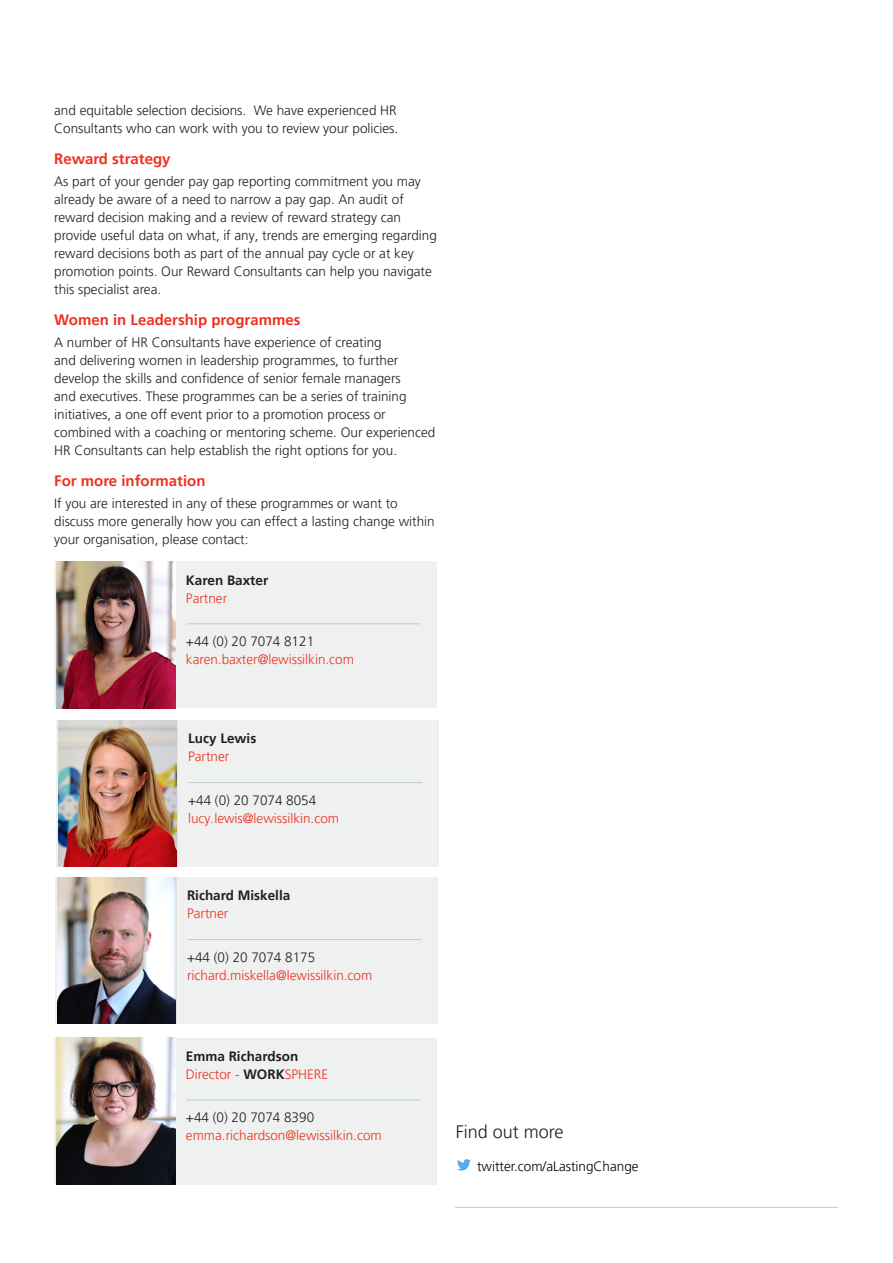
<style>
.page{position:relative;width:893px;height:1263px;background:#fff}
.page>*{position:absolute;margin:0;border:0;box-sizing:border-box;transform-origin:0 0}
.t1{font:300 18px "Frutiger LT Pro";color:#231f20}
.Inbrief_Body_Text{font:700 15px "Frutiger LT Pro";color:#ef3122}
.Inbrief_Body_Text-2{font:300 13.5px/18px "Frutiger LT Pro";color:#231f20}
.t2{font:300 13.5px/18px "Frutiger LT Pro";color:#ef3122}
.t3{font:700 13.5px/18px "Frutiger LT Pro";color:#231f20}
.t4{font:300 13.5px "Frutiger LT Pro";color:#000212}
.s1{font-weight:300;color:#ef3122}
.s2{color:#231f20}
</style>
<div class="page">
<div style="left:54px;top:1038px;width:383px;height:146px;background:#eef1ef"></div>
<img style="left:56px;top:1037px;width:119px;height:147px">
<hr style="left:186px;top:1100px;width:234px;height:1px;background:#becdc8">
<svg style="left:457px;top:1159px;width:14px;height:11px"></svg>
<hr style="left:455px;top:1207px;width:383px;height:1px;background:#becdc8">
<div style="left:56px;top:720px;width:383px;height:147px;background:#eef1ef"></div>
<img style="left:58px;top:720px;width:118px;height:147px">
<hr style="left:189px;top:782px;width:233px;height:1px;background:#becdc8">
<div style="left:55px;top:877px;width:383px;height:147px;background:#eef1ef"></div>
<img style="left:57px;top:877px;width:118px;height:147px">
<hr style="left:188px;top:939px;width:233px;height:1px;background:#becdc8">
<div style="left:54px;top:562px;width:383px;height:146px;background:#eef1ef"></div>
<img style="left:56px;top:561px;width:119px;height:147px">
<hr style="left:186px;top:623px;width:234px;height:1px;background:#becdc8">
<p class="Inbrief_Body_Text-2" style="left:54px;top:101px;width:346px">and equitable selection decisions. We have experienced HR<br>Consultants who can work with you to review your policies.</p>
<p class="Inbrief_Body_Text" style="left:54px;top:150px;width:118px">Reward strategy</p>
<p class="Inbrief_Body_Text-2" style="left:54px;top:172px;width:384px">As part of your gender pay gap reporting commitment you may already be aware of a need to narrow a pay gap. An audit of reward decision making and a review of reward strategy can provide useful data on what, if any, trends are emerging regarding reward decisions both as part of the annual pay cycle or at key promotion points. Our Reward Consultants can help you navigate this specialist area.</p>
<p class="Inbrief_Body_Text" style="left:54px;top:311px;width:248px">Women in Leadership programmes</p>
<p class="Inbrief_Body_Text-2" style="left:54px;top:333px;width:383px">A number of HR Consultants have experience of creating<br>and delivering women in leadership programmes, to further develop the skills and confidence of senior female managers<br>and executives. These programmes can be a series of training initiatives, a one off event prior to a promotion process or combined with a coaching or mentoring scheme. Our experienced HR Consultants can help establish the right options for you.</p>
<p class="Inbrief_Body_Text" style="left:54px;top:472px;width:153px">For more information</p>
<p class="Inbrief_Body_Text-2" style="left:54px;top:494px;width:382px">If you are interested in any of these programmes or want to discuss more generally how you can effect a lasting change within your organisation, please contact:</p>
<p class="t3" style="left:186px;top:571px;width:84px">Karen Baxter<br><span class="s1">Partner</span></p>
<p class="t2" style="left:186px;top:632px;width:170px"><span class="s2">+44 (0) 20 7074 8121 </span>karen.baxter@lewissilkin.com</p>
<p class="t3" style="left:188px;top:730px;width:70px">Lucy Lewis<br><span class="s1">Partner</span></p>
<p class="t2" style="left:188px;top:791px;width:153px"><span class="s2">+44 (0) 20 7074 8054 </span>lucy.lewis@lewissilkin.com</p>
<p class="t3" style="left:187px;top:886px;width:105px">Richard Miskella<br><span class="s1">Partner</span></p>
<p class="t2" style="left:187px;top:948px;width:187px"><span class="s2">+44 (0) 20 7074 8175 </span>richard.miskella@lewissilkin.com</p>
<p class="t3" style="left:186px;top:1047px;width:144px">Emma Richardson<br><span class="s1">Director -</span> WORK<span class="s1">SPHERE</span></p>
<p class="t2" style="left:186px;top:1109px;width:197px"><span class="s2">+44 (0) 20 7074 8390 </span>emma.richardson@lewissilkin.com</p>
<p class="t1" style="left:456px;top:1121px;width:109px">Find out more</p>
<p class="t4" style="left:477px;top:1159px;width:163px">twitter.com/aLastingChange</p>
</div>
